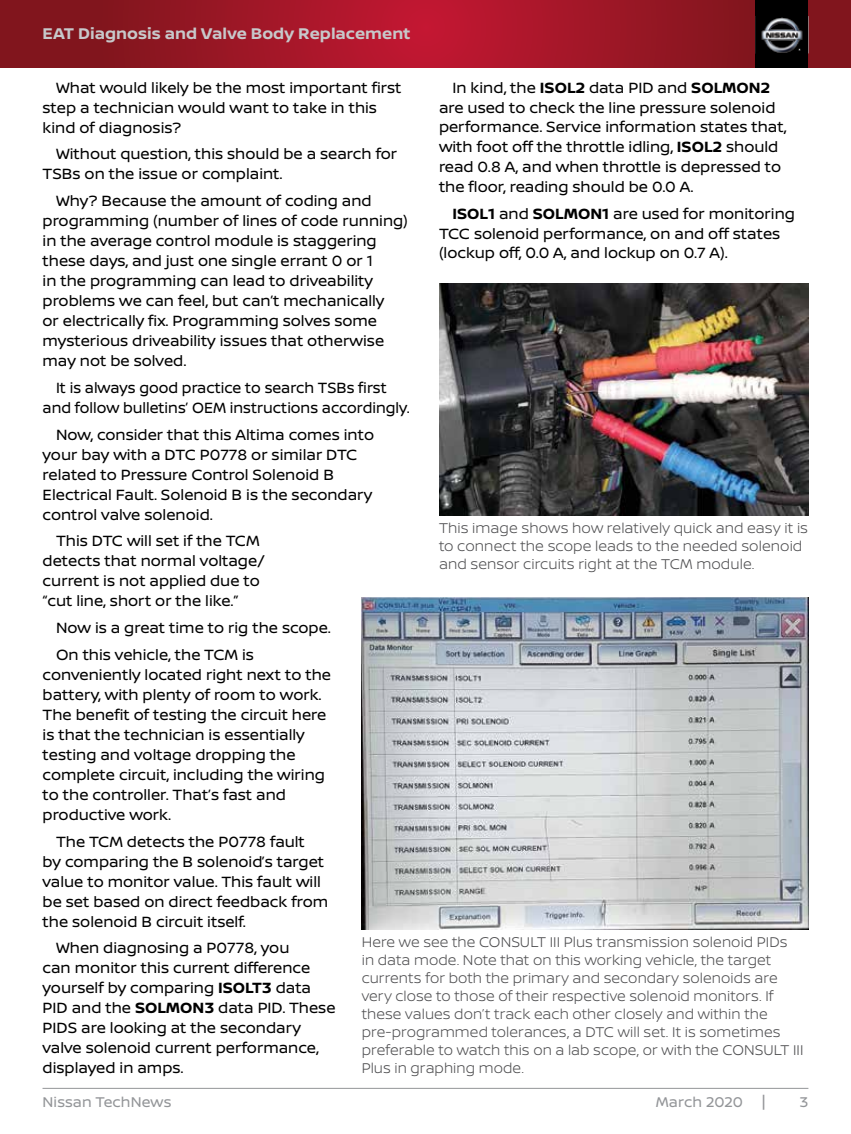
<style>
.page{position:relative;width:851px;height:1134px;background:#fff}
.page>*{position:absolute;margin:0;border:0;box-sizing:border-box;transform-origin:0 0}
.t1{font:700 16.5px "Nissan Brand";color:#c7c8ca}
.Body_Copy{font:15.75px/20px "Nissan Brand";color:#000}
.Body_Copy-2{font:15.75px/20px "Nissan Brand";color:#000;text-align:center;scale:.96 1}
.t2{font:300 15px/18px "Nissan Brand";letter-spacing:.005em;color:#4d4d4f}
.t3{font:15px "Nissan Brand";letter-spacing:.005em;color:#939598}
.s1{font-weight:700}
</style>
<div class="page">
<svg style="left:0;top:0;width:850px;height:68px;background:#9b1625"></svg>
<hr style="left:42px;top:1088px;width:766px;height:1px;background:#939598">
<div style="left:755px;top:0;width:53px;height:68px;background:#000"></div>
<img style="left:755px;top:16px;width:48px;height:37px">
<img style="left:439px;top:283px;width:369px;height:232px">
<img style="left:362px;top:598px;width:446px;height:331px">
<p class="t1" style="left:43px;top:22px;width:369px">EAT Diagnosis and Valve Body Replacement</p>
<p class="Body_Copy" style="left:43px;top:77px;width:360px;text-indent:14px">What would likely be the most important first step a technician would want to take in this kind of diagnosis?</p>
<p class="Body_Copy" style="left:43px;top:143px;width:356px;text-indent:14px">Without question, this should be a search for<br>TSBs on the issue or complaint.</p>
<p class="Body_Copy" style="left:43px;top:190px;width:367px;text-indent:14px">Why? Because the amount of coding and programming (number of lines of code running) in the average control module is staggering these days, and just one single errant 0 or 1<br>in the programming can lead to driveability problems we can feel, but can’t mechanically<br>or electrically fix. Programming solves some mysterious driveability issues that otherwise may not be solved.</p>
<p class="Body_Copy-2" style="left:43px;top:377px;width:384px">It is always good practice to search TSBs first<br>and follow bulletins’ OEM instructions accordingly.</p>
<p class="Body_Copy" style="left:43px;top:424px;width:333px;text-indent:14px">Now, consider that this Altima comes into your bay with a DTC P0778 or similar DTC related to Pressure Control Solenoid B Electrical Fault. Solenoid B is the secondary control valve solenoid.</p>
<p class="Body_Copy" style="left:43px;top:530px;width:224px;text-indent:14px">This DTC will set if the TCM detects that normal voltage/ current is not applied due to “cut line, short or the like.”</p>
<p class="Body_Copy" style="left:56px;top:617px;width:276px">Now is a great time to rig the scope.</p>
<p class="Body_Copy" style="left:43px;top:644px;width:290px;text-indent:14px">On this vehicle, the TCM is conveniently located right next to the battery, with plenty of room to work.<br>The benefit of testing the circuit here is that the technician is essentially testing and voltage dropping the complete circuit, including the wiring to the controller. That’s fast and productive work.</p>
<p class="Body_Copy" style="left:43px;top:831px;width:287px;text-indent:14px">The TCM detects the P0778 fault<br>by comparing the B solenoid’s target value to monitor value. This fault will be set based on direct feedback from the solenoid B circuit itself.</p>
<p class="Body_Copy" style="left:43px;top:937px;width:294px;text-indent:14px">When diagnosing a P0778, you<br>can monitor this current difference yourself by comparing <span class="s1">ISOLT3</span> data<br>PID and the <span class="s1">SOLMON3</span> data PID. These<br>PIDS are looking at the secondary valve solenoid current performance, displayed in amps.</p>
<p class="Body_Copy" style="left:439px;top:77px;width:349px;text-indent:14px">In kind, the <span class="s1">ISOL2</span> data PID and <span class="s1">SOLMON2 </span>are used to check the line pressure solenoid performance. Service information states that, with foot off the throttle idling, <span class="s1">ISOL2</span> should read 0.8 A, and when throttle is depressed to the floor, reading should be 0.0 A.</p>
<p class="Body_Copy" style="left:439px;top:203px;width:357px;text-indent:14px"><span class="s1">ISOL1</span> and <span class="s1">SOLMON1</span> are used for monitoring<br>TCC solenoid performance, on and off states (lockup off, 0.0 A, and lockup on 0.7 A).</p>
<p class="t2" style="left:439px;top:519px;width:370px">This image shows how relatively quick and easy it is to connect the scope leads to the needed solenoid and sensor circuits right at the TCM module.</p>
<p class="t2" style="left:362px;top:933px;width:443px">Here we see the CONSULT III Plus transmission solenoid PIDs in data mode. Note that on this working vehicle, the target currents for both the primary and secondary solenoids are very close to those of their respective solenoid monitors. If these values don’t track each other closely and within the pre-programmed tolerances, a DTC will set. It is sometimes preferable to watch this on a lab scope, or with the CONSULT III Plus in graphing mode.</p>
<p class="t3" style="left:43px;top:1091px;width:130px">Nissan TechNews</p>
<p class="t3" style="left:655px;top:1091px;width:89px">March 2020</p>
<p class="t3" style="left:761px;top:1090px;width:5px">|</p>
<p class="t3" style="left:799px;top:1091px;width:10px">3</p>
</div>
